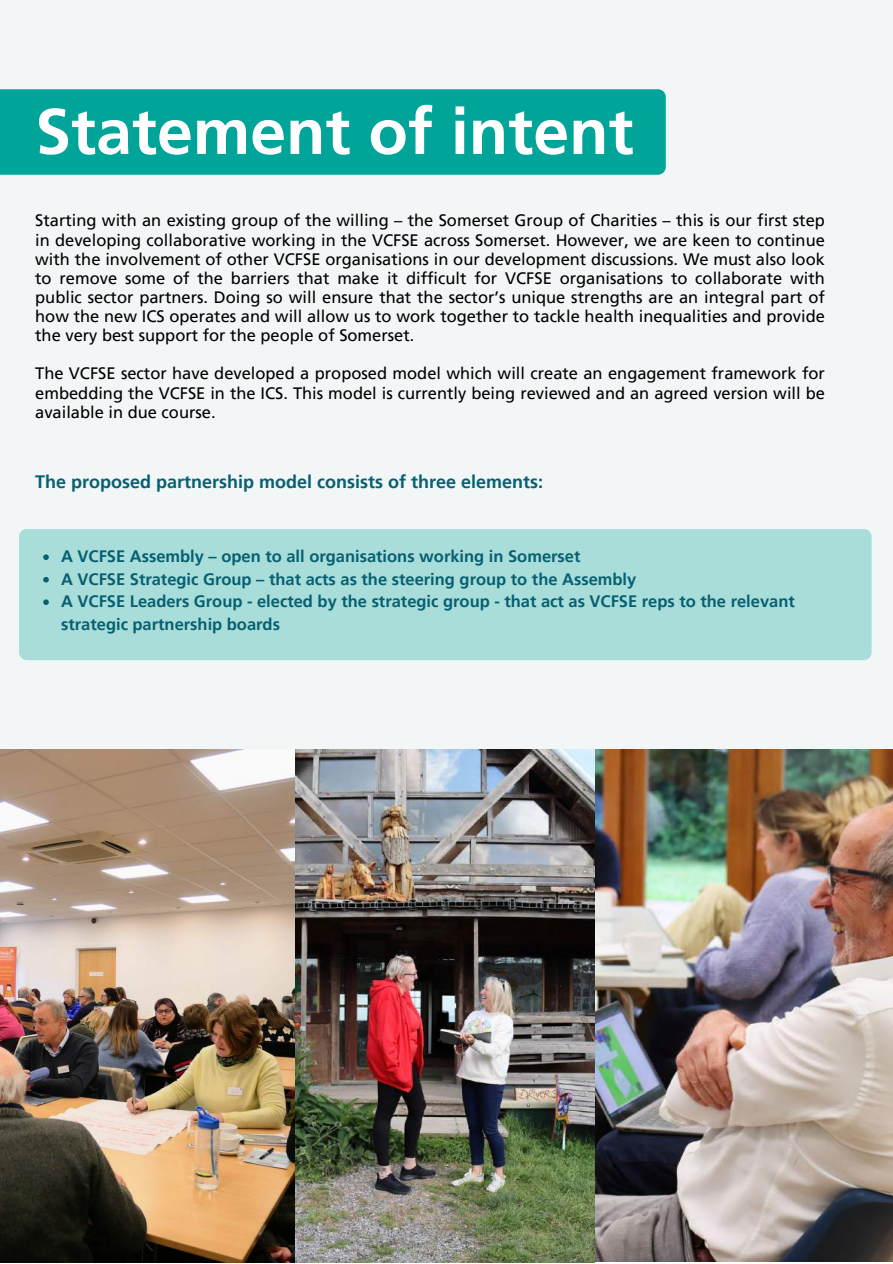
<style>
.page{position:relative;width:893px;height:1264px;background:#fff}
.page>*{position:absolute;margin:0;border:0;box-sizing:border-box;transform-origin:0 0}
.t1{font:700 64.5px "Frutiger LT Pro";color:#fff}
.t2{font:700 18px "Frutiger LT Pro";color:#066071}
.t3{font:16.5px/19px "Frutiger LT Pro";color:#000;text-align:justify}
.t4{font:700 16.5px/22.5px "Frutiger LT Pro";color:#066071}
</style>
<div class="page">
<div style="left:0;top:0;width:892px;height:749px;background:#f2f6f7"></div>
<div style="left:19px;top:529px;width:852px;height:131px;background:#a9ddda"></div>
<div style="left:0;top:89px;width:665px;height:86px;background:#00a499"></div>
<img style="left:0;top:749px;width:316px;height:513px">
<img style="left:295px;top:749px;width:597px;height:512px">
<svg style="left:43px;top:554px;width:6px;height:6px"></svg>
<svg style="left:43px;top:577px;width:6px;height:5px"></svg>
<svg style="left:43px;top:599px;width:6px;height:6px"></svg>
<h1 class="t1" style="left:35px;top:92px;width:600px">Statement of intent</h1>
<p class="t3" style="left:35px;top:211px;width:791px">Starting with an existing group of the willing – the Somerset Group of Charities – this is our first step in developing collaborative working in the VCFSE across Somerset. However, we are keen to continue with the involvement of other VCFSE organisations in our development discussions. We must also look to remove some of the barriers that make it difficult for VCFSE organisations to collaborate with public sector partners. Doing so will ensure that the sector’s unique strengths are an integral part of how the new ICS operates and will allow us to work together to tackle health inequalities and provide the very best support for the people of Somerset.</p>
<p class="t3" style="left:35px;top:364px;width:791px">The VCFSE sector have developed a proposed model which will create an engagement framework for embedding the VCFSE in the ICS. This model is currently being reviewed and an agreed version will be available in due course.</p>
<p class="t2" style="left:35px;top:471px;width:509px">The proposed partnership model consists of three elements:</p>
<p class="t4" style="left:61px;top:545px;width:735px">A VCFSE Assembly – open to all organisations working in Somerset<br>A VCFSE Strategic Group – that acts as the steering group to the Assembly<br>A VCFSE Leaders Group - elected by the strategic group - that act as VCFSE reps to the relevant strategic partnership boards</p>
</div>
